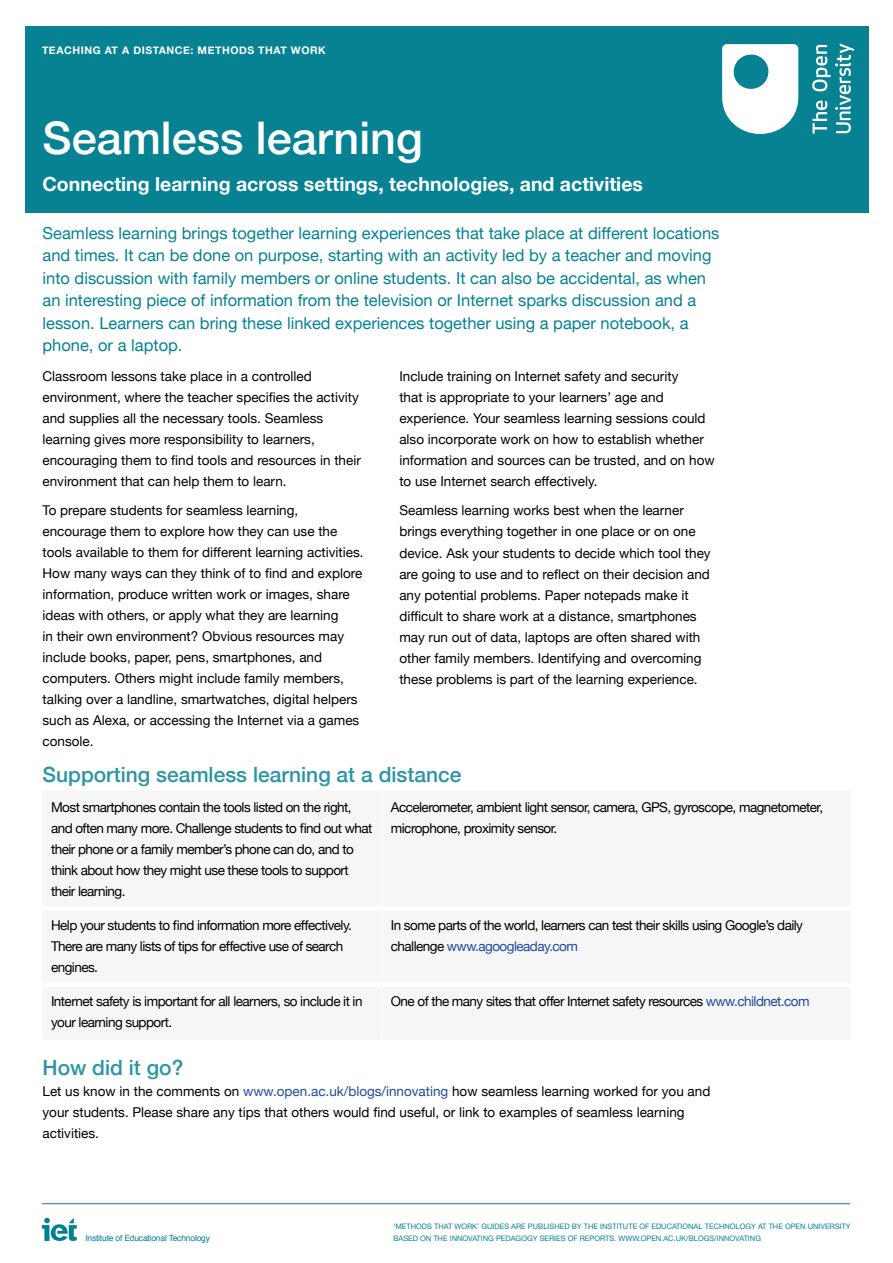
<style>
.page{position:relative;width:893px;height:1263px;background:#fff}
.page>*{position:absolute;margin:0;border:0;box-sizing:border-box;transform-origin:0 0}
.t1{font:500 45px "Helvetica Neue";color:#fff}
.t2{font:500 21px "Helvetica Neue";color:#2b95a3}
.t3{font:700 19.5px "Helvetica Neue";color:#fff}
.t4{font:16.5px/22.5px "Helvetica Neue";color:#068293}
.t5{font:13.5px/21px "Helvetica Neue";color:#000}
.t6{font:13.5px/21px "Helvetica Neue";letter-spacing:-.04em;color:#000}
.t7{font:700 10.5px "Helvetica Neue";letter-spacing:.055em;color:#fff}
.t8{font:8.55px "Helvetica";letter-spacing:-.025em;color:#008290}
.t9{font:7.5px "Helvetica Neue";color:#068293}
.s1{color:#1e4b9b}
</style>
<div class="page">
<div style="left:25px;top:26px;width:843px;height:187px;background:#068293"></div>
<svg style="left:42px;top:1218px;width:35px;height:23px"></svg>
<svg style="left:812px;top:44px;width:42px;height:90px"></svg>
<svg style="left:722px;top:44px;width:76px;height:90px"></svg>
<hr style="left:42px;top:1203px;width:808px;height:1px;background:#068293">
<p class="t7" style="left:42px;top:42px;width:285px">TEACHING AT A DISTANCE: METHODS THAT WORK</p>
<h1 class="t1" style="left:43px;top:102px;width:382px">Seamless learning</h1>
<h3 class="t3" style="left:43px;top:169px;width:602px">Connecting learning across settings, technologies, and activities</h3>
<p class="t4" style="left:43px;top:223px;width:678px">Seamless learning brings together learning experiences that take place at different locations and times. It can be done on purpose, starting with an activity led by a teacher and moving into discussion with family members or online students. It can also be accidental, as when an interesting piece of information from the television or Internet sparks discussion and a lesson. Learners can bring these linked experiences together using a paper notebook, a phone, or a laptop.</p>
<p class="t5" style="left:43px;top:366px;width:320px">Classroom lessons take place in a controlled environment, where the teacher specifies the activity and supplies all the necessary tools. Seamless learning gives more responsibility to learners, encouraging them to find tools and resources in their environment that can help them to learn.</p>
<p class="t5" style="left:43px;top:501px;width:323px">To prepare students for seamless learning, encourage them to explore how they can use the tools available to them for different learning activities.<br>How many ways can they think of to find and explore information, produce written work or images, share ideas with others, or apply what they are learning<br>in their own environment? Obvious resources may include books, paper, pens, smartphones, and computers. Others might include family members, talking over a landline, smartwatches, digital helpers such as Alexa, or accessing the Internet via a games console.</p>
<p class="t5" style="left:399px;top:366px;width:317px">Include training on Internet safety and security<br>that is appropriate to your learners’ age and experience. Your seamless learning sessions could also incorporate work on how to establish whether information and sources can be trusted, and on how to use Internet search effectively.</p>
<p class="t5" style="left:399px;top:501px;width:313px">Seamless learning works best when the learner brings everything together in one place or on one device. Ask your students to decide which tool they are going to use and to reflect on their decision and any potential problems. Paper notepads make it difficult to share work at a distance, smartphones may run out of data, laptops are often shared with other family members. Identifying and overcoming these problems is part of the learning experience.</p>
<h2 class="t2" style="left:43px;top:757px;width:420px">Supporting seamless learning at a distance</h2>
<p class="t6" style="left:51px;top:797px;width:323px">Most smartphones contain the tools listed on the right, and often many more. Challenge students to find out what their phone or a family member’s phone can do, and to think about how they might use these tools to support their learning.</p>
<p class="t6" style="left:391px;top:797px;width:434px">Accelerometer, ambient light sensor, camera, GPS, gyroscope, magnetometer, microphone, proximity sensor.</p>
<p class="t6" style="left:51px;top:915px;width:302px">Help your students to find information more effectively.<br>There are many lists of tips for effective use of search engines.</p>
<p class="t6" style="left:391px;top:915px;width:414px">In some parts of the world, learners can test their skills using Google’s daily challenge <span class="s1">www.agoogleaday.com</span></p>
<p class="t6" style="left:51px;top:991px;width:313px">Internet safety is important for all learners, so include it in your learning support.</p>
<p class="t6" style="left:391px;top:991px;width:420px">One of the many sites that offer Internet safety resources <span class="s1">www.childnet.com</span></p>
<h2 class="t2" style="left:43px;top:1050px;width:142px">How did it go?</h2>
<p class="t5" style="left:43px;top:1081px;width:669px">Let us know in the comments on <span class="s1">www.open.ac.uk/blogs/innovating</span> how seamless learning worked for you and your students. Please share any tips that others would find useful, or link to examples of seamless learning activities.</p>
<p class="t9" style="left:393px;top:1221px;width:459px">‘METHODS THAT WORK’ GUIDES ARE PUBLISHED BY THE INSTITUTE OF EDUCATIONAL TECHNOLOGY AT THE OPEN UNIVERSITY</p>
<p class="t8" style="left:85px;top:1231px;width:126px">Institute of Educational Technology</p>
<p class="t9" style="left:393px;top:1233px;width:369px">BASED ON THE INNOVATING PEDAGOGY SERIES OF REPORTS. WWW.OPEN.AC.UK/BLOGS/INNOVATING</p>
</div>
